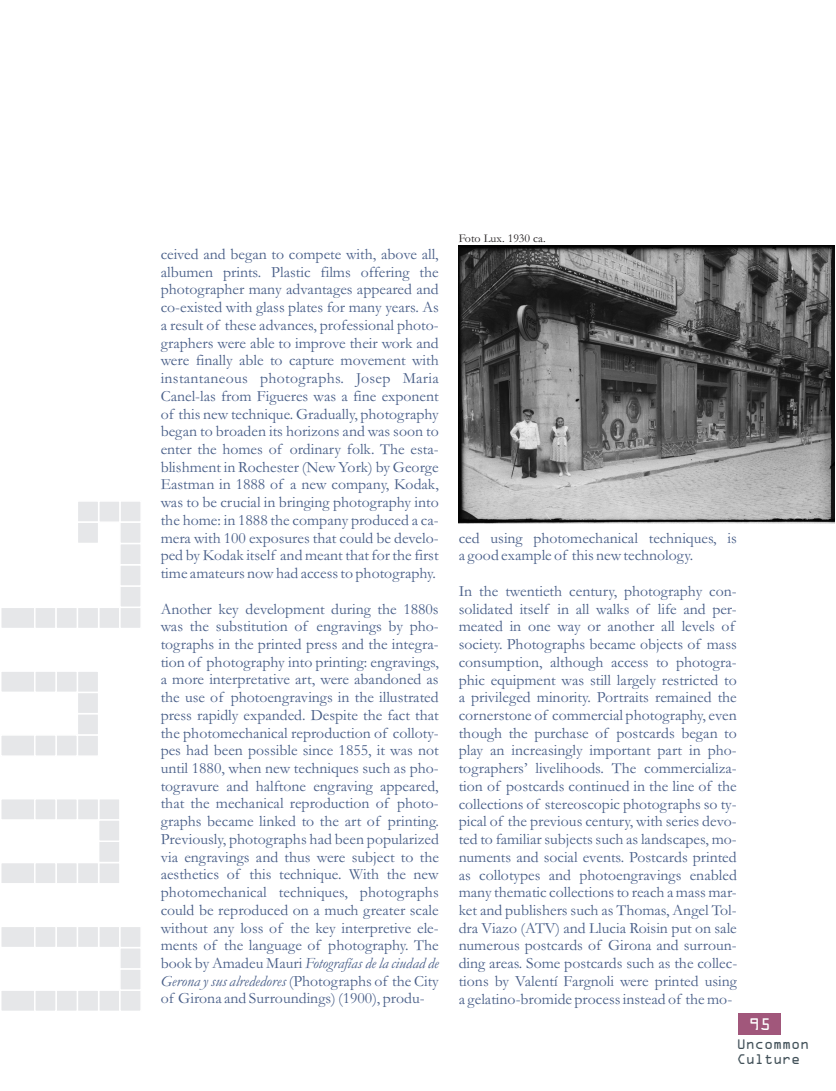
<style>
.page{position:relative;width:836px;height:1091px;background:#fff}
.page>*{position:absolute;margin:0;border:0;box-sizing:border-box;transform-origin:0 0}
.t1{font:18px "OCRA Extended";color:#fff}
.t2{font:15.75px/17.7px "Garamond";color:#485e88;text-align:justify}
.t3{font:15px/15.5px "OCRA Extended";color:#425159}
.t4{font:12px "Garamond";color:#231f20}
.s1{font-style:italic}
</style>
<div class="page">
<div style="left:738px;top:1013px;width:43px;height:21px;background:#a1577b"></div>
<div style="left:98px;top:989px;width:23px;height:23px;background:#e6e7e9;border:2px solid #fff"></div>
<div style="left:98px;top:925px;width:23px;height:23px;background:#e6e7e9;border:2px solid #fff"></div>
<div style="left:98px;top:861px;width:23px;height:23px;background:#e6e7e9;border:2px solid #fff"></div>
<div style="left:98px;top:798px;width:23px;height:22px;background:#e6e7e9;border:2px solid #fff"></div>
<div style="left:98px;top:840px;width:23px;height:23px;background:#e6e7e9;border:2px solid #fff"></div>
<div style="left:98px;top:819px;width:23px;height:23px;background:#e6e7e9;border:2px solid #fff"></div>
<div style="left:98px;top:606px;width:23px;height:23px;background:#e6e7e9;border:2px solid #fff"></div>
<div style="left:119px;top:989px;width:23px;height:23px;background:#e6e7e9;border:2px solid #fff"></div>
<div style="left:119px;top:968px;width:23px;height:22px;background:#e6e7e9;border:2px solid #fff"></div>
<div style="left:119px;top:946px;width:23px;height:23px;background:#e6e7e9;border:2px solid #fff"></div>
<div style="left:119px;top:925px;width:23px;height:23px;background:#e6e7e9;border:2px solid #fff"></div>
<div style="left:119px;top:606px;width:23px;height:23px;background:#e6e7e9;border:2px solid #fff"></div>
<div style="left:77px;top:989px;width:22px;height:23px;background:#e6e7e9;border:2px solid #fff"></div>
<div style="left:77px;top:925px;width:22px;height:23px;background:#e6e7e9;border:2px solid #fff"></div>
<div style="left:77px;top:861px;width:22px;height:23px;background:#e6e7e9;border:2px solid #fff"></div>
<div style="left:77px;top:798px;width:22px;height:22px;background:#e6e7e9;border:2px solid #fff"></div>
<div style="left:77px;top:734px;width:22px;height:23px;background:#e6e7e9;border:2px solid #fff"></div>
<div style="left:77px;top:713px;width:22px;height:22px;background:#e6e7e9;border:2px solid #fff"></div>
<div style="left:77px;top:691px;width:22px;height:23px;background:#e6e7e9;border:2px solid #fff"></div>
<div style="left:77px;top:670px;width:22px;height:23px;background:#e6e7e9;border:2px solid #fff"></div>
<div style="left:119px;top:585px;width:23px;height:23px;background:#e6e7e9;border:2px solid #fff"></div>
<div style="left:119px;top:564px;width:23px;height:23px;background:#e6e7e9;border:2px solid #fff"></div>
<div style="left:119px;top:500px;width:23px;height:23px;background:#e6e7e9;border:2px solid #fff"></div>
<div style="left:98px;top:500px;width:23px;height:23px;background:#e6e7e9;border:2px solid #fff"></div>
<div style="left:77px;top:500px;width:22px;height:23px;background:#e6e7e9;border:2px solid #fff"></div>
<div style="left:77px;top:521px;width:22px;height:23px;background:#e6e7e9;border:2px solid #fff"></div>
<div style="left:0;top:925px;width:36px;height:23px;background:#e6e7e9;border:2px solid #fff"></div>
<div style="left:0;top:861px;width:36px;height:23px;background:#e6e7e9;border:2px solid #fff"></div>
<div style="left:0;top:798px;width:36px;height:22px;background:#e6e7e9;border:2px solid #fff"></div>
<div style="left:0;top:734px;width:36px;height:23px;background:#e6e7e9;border:2px solid #fff"></div>
<div style="left:0;top:670px;width:36px;height:23px;background:#e6e7e9;border:2px solid #fff"></div>
<div style="left:0;top:606px;width:36px;height:23px;background:#e6e7e9;border:2px solid #fff"></div>
<div style="left:77px;top:606px;width:22px;height:23px;background:#e6e7e9;border:2px solid #fff"></div>
<div style="left:55px;top:989px;width:23px;height:23px;background:#e6e7e9;border:2px solid #fff"></div>
<div style="left:55px;top:925px;width:23px;height:23px;background:#e6e7e9;border:2px solid #fff"></div>
<div style="left:55px;top:861px;width:23px;height:23px;background:#e6e7e9;border:2px solid #fff"></div>
<div style="left:55px;top:798px;width:23px;height:22px;background:#e6e7e9;border:2px solid #fff"></div>
<div style="left:55px;top:734px;width:23px;height:23px;background:#e6e7e9;border:2px solid #fff"></div>
<div style="left:55px;top:670px;width:23px;height:23px;background:#e6e7e9;border:2px solid #fff"></div>
<div style="left:119px;top:542px;width:23px;height:23px;background:#e6e7e9;border:2px solid #fff"></div>
<div style="left:119px;top:521px;width:23px;height:23px;background:#e6e7e9;border:2px solid #fff"></div>
<div style="left:34px;top:925px;width:23px;height:23px;background:#e6e7e9;border:2px solid #fff"></div>
<div style="left:34px;top:861px;width:23px;height:23px;background:#e6e7e9;border:2px solid #fff"></div>
<div style="left:34px;top:798px;width:23px;height:22px;background:#e6e7e9;border:2px solid #fff"></div>
<div style="left:34px;top:734px;width:23px;height:23px;background:#e6e7e9;border:2px solid #fff"></div>
<div style="left:34px;top:670px;width:23px;height:23px;background:#e6e7e9;border:2px solid #fff"></div>
<div style="left:34px;top:606px;width:23px;height:23px;background:#e6e7e9;border:2px solid #fff"></div>
<div style="left:55px;top:606px;width:23px;height:23px;background:#e6e7e9;border:2px solid #fff"></div>
<div style="left:0;top:989px;width:36px;height:23px;background:#e6e7e9;border:2px solid #fff"></div>
<div style="left:34px;top:989px;width:23px;height:23px;background:#e6e7e9;border:2px solid #fff"></div>
<img style="left:458px;top:245px;width:376px;height:278px">
<p class="t2" style="left:161px;top:247px;width:280px">ceived and began to compete with, above all, albumen prints. Plastic films offering the photographer many advantages appeared and co-existed with glass plates for many years. As a result of these advances, professional photo&shy;graphers were able to improve their work and were finally able to capture movement with instantaneous photographs. Josep Maria Canel-las from Figueres was a fine exponent of this new technique. Gradually, photography began to broaden its horizons and was soon to enter the homes of ordinary folk. The esta&shy;blishment in Rochester (New York) by George Eastman in 1888 of a new company, Kodak, was to be crucial in bringing photography into the home: in 1888 the company produced a ca&shy;mera with 100 exposures that could be develo&shy;ped by Kodak itself and meant that for the first time amateurs now had access to photography.</p>
<p class="t2" style="left:161px;top:601px;width:280px">Another key development during the 1880s was the substitution of engravings by pho&shy;tographs in the printed press and the integra&shy;tion of photography into printing: engravings, a more interpretative art, were abandoned as the use of photoengravings in the illustrated press rapidly expanded. Despite the fact that the photomechanical reproduction of colloty&shy;pes had been possible since 1855, it was not until 1880, when new techniques such as pho&shy;togravure and halftone engraving appeared, that the mechanical reproduction of photo&shy;graphs became linked to the art of printing.<br>Previously, photographs had been popularized via engravings and thus were subject to the aesthetics of this technique. With the new photomechanical techniques, photographs could be reproduced on a much greater scale without any loss of the key interpretive ele&shy;ments of the language of photography. The book by Amadeu Mauri <span class="s1">Fotografías de la ciudad de Gerona y sus alrededores</span> (Photographs of the City of Girona and Surroundings) (1900), produ-</p>
<p class="t4" style="left:458px;top:234px;width:89px">Foto Lux. 1930 ca.</p>
<p class="t2" style="left:458px;top:531px;width:279px">ced using photomechanical techniques, is a good example of this new technology.</p>
<p class="t2" style="left:458px;top:584px;width:280px;text-align:left">In the twentieth century, photography con&shy;solidated itself in all walks of life and per&shy;meated in one way or another all levels of society. Photographs became objects of mass consumption, although access to photogra&shy;phic equipment was still largely restricted to a privileged minority. Portraits remained the cornerstone of commercial photography, even though the purchase of postcards began to play an increasingly important part in pho&shy;tographers’ livelihoods. The commercializa&shy;tion of postcards continued in the line of the collections of stereoscopic photographs so ty&shy;pical of the previous century, with series devo&shy;ted to familiar subjects such as landscapes, mo&shy;numents and social events. Postcards printed as collotypes and photoengravings enabled many thematic collections to reach a mass mar&shy;ket and publishers such as Thomas, Angel Tol&shy;dra Viazo (ATV) and Llucia Roisin put on sale numerous postcards of Girona and surroun&shy;ding areas. Some postcards such as the collec&shy;tions by Valentí Fargnoli were printed using a gelatino-bromide process instead of the mo-</p>
<p class="t1" style="left:748px;top:1018px;width:23px">95</p>
<p class="t3" style="left:736px;top:1037px;width:74px">Uncommon<br>Culture</p>
</div>
